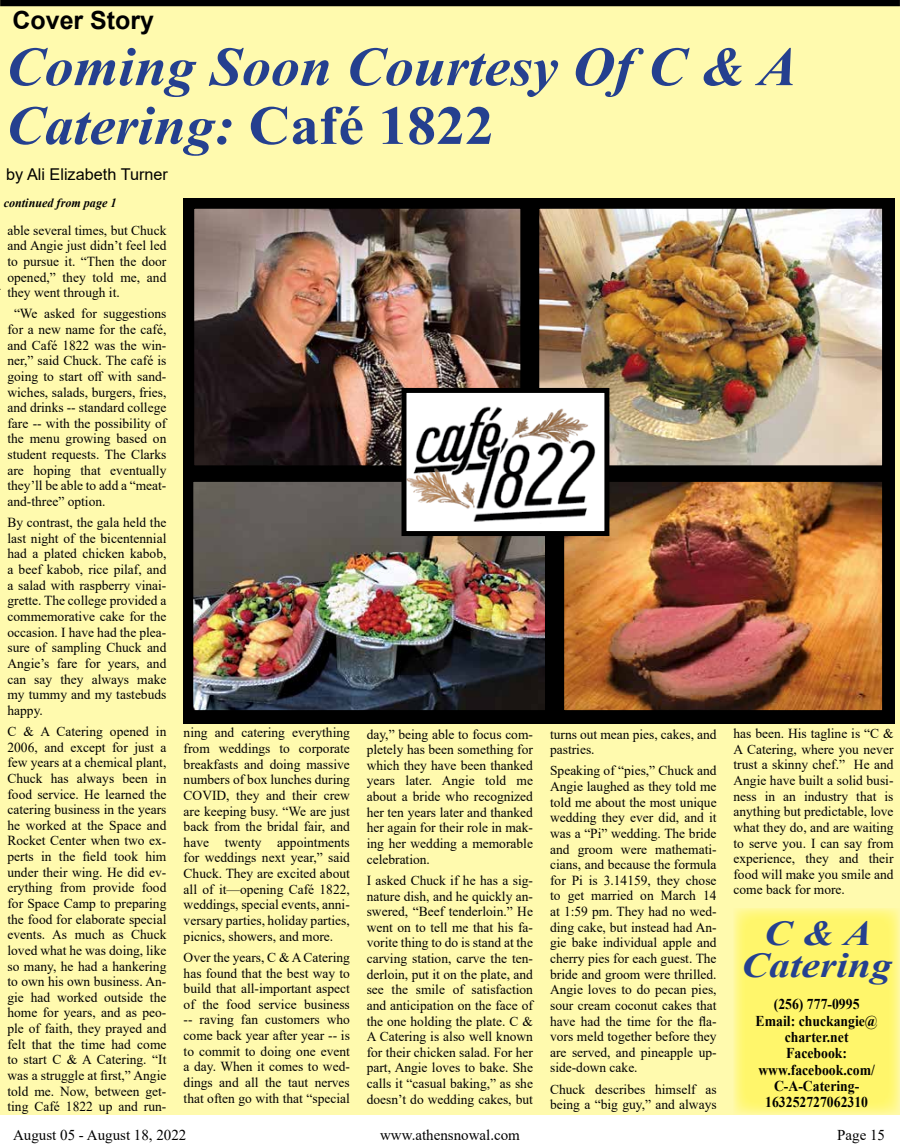
<style>
.page{position:relative;width:900px;height:1148px;background:#fff}
.page>*{position:absolute;margin:0;border:0;box-sizing:border-box;transform-origin:0 0}
.t1{font:italic 700 55px/58.8px "Times New Roman";color:#25408f;scale:1.05 1}
.t2{font:italic 700 35px/32.1px "Times New Roman";color:#25408f;text-align:center;scale:1.19 1}
.t3{font:700 25px "Arial";color:#000}
.t4{font:16.25px "Arial";color:#000}
.t5{font:700 15px/16.2px "Times New Roman";color:#000;text-align:center;scale:.91 1}
.t6{font:15px "Times New Roman";color:#000}
.t7{font:13.75px/15.6px "Times New Roman";color:#000;text-align:justify}
.t8{font:italic 700 12.5px "Times New Roman";color:#000}
.s1{font-style:normal}
</style>
<div class="page">
<div style="left:0;top:1px;width:900px;height:1113px;background:#fffaae"></div>
<svg style="left:734px;top:908px;width:166px;height:206px;fill:#fff66b"></svg>
<div style="left:0;top:0;width:900px;height:6px;background:#000"></div>
<div style="left:183px;top:198px;width:712px;height:525px;background:#000"></div>
<img style="left:565px;top:482px;width:317px;height:227px">
<div style="left:562px;top:479px;width:323px;height:233px;border:2px solid #000"></div>
<img style="left:540px;top:209px;width:342px;height:256px">
<div style="left:537px;top:206px;width:348px;height:262px;border:2px solid #000"></div>
<img style="left:194px;top:482px;width:351px;height:227px">
<div style="left:191px;top:479px;width:357px;height:233px;border:2px solid #000"></div>
<img style="left:195px;top:209px;width:325px;height:256px">
<div style="left:192px;top:206px;width:331px;height:262px;border:2px solid #000"></div>
<svg style="left:399px;top:385px;width:213px;height:153px"></svg>
<h3 class="t3" style="left:12px;top:3px;width:143px">Cover Story</h3>
<h1 class="t1" style="left:6px;top:36px;width:754px">Coming Soon Courtesy Of C &amp; A<br>Catering: <span class="s1">Café 1822</span></h1>
<p class="t4" style="left:6px;top:163px;width:163px">by Ali Elizabeth Turner</p>
<p class="t8" style="left:4px;top:194px;width:114px">continued from page 1</p>
<p class="t7" style="left:8px;top:222px;width:160px">able several times, but Chuck and Angie just didn’t feel led to pursue it. “Then the door opened,” they told me, and they went through it.</p>
<p class="t7" style="left:8px;top:305px;width:160px;text-indent:7px">“We asked for suggestions for a new name for the café, and Café 1822 was the win&shy;ner,” said Chuck. The café is going to start off with sand&shy;wiches, salads, burgers, fries, and drinks -- standard college fare -- with the possibility of the menu growing based on student requests. The Clarks are hoping that eventually they’ll be able to add a “meat&shy;and-three” option.</p>
<p class="t7" style="left:8px;top:514px;width:160px">By contrast, the gala held the last night of the bicentennial had a plated chicken kabob, a beef kabob, rice pilaf, and a salad with raspberry vinai&shy;grette. The college provided a commemorative cake for the occasion. I have had the plea&shy;sure of sampling Chuck and Angie’s fare for years, and can say they always make my tummy and my tastebuds happy.</p>
<p class="t7" style="left:8px;top:723px;width:160px">C &amp; A Catering opened in 2006, and except for just a few years at a chemical plant, Chuck has always been in food service. He learned the catering business in the years he worked at the Space and Rocket Center when two ex&shy;perts in the field took him under their wing. He did ev&shy;erything from provide food for Space Camp to preparing the food for elaborate special events. As much as Chuck loved what he was doing, like so many, he had a hankering to own his own business. An&shy;gie had worked outside the home for years, and as peo&shy;ple of faith, they prayed and felt that the time had come to start C &amp; A Catering. “It was a struggle at first,” Angie told me. Now, between get&shy;ting Café 1822 up and run-</p>
<p class="t7" style="left:550px;top:725px;width:168px">turns out mean pies, cakes, and pastries.</p>
<p class="t7" style="left:184px;top:724px;width:168px">ning and catering everything from weddings to corporate breakfasts and doing massive numbers of box lunches during COVID, they and their crew are keeping busy. “We are just back from the bridal fair, and have twenty appointments for weddings next year,” said Chuck. They are excited about all of it—opening Café 1822, weddings, special events, anni&shy;versary parties, holiday parties, picnics, showers, and more.</p>
<p class="t7" style="left:184px;top:949px;width:168px">Over the years, C &amp; A Catering has found that the best way to build that all-important aspect of the food service business -- raving fan customers who come back year after year -- is to commit to doing one event a day. When it comes to wed&shy;dings and all the taut nerves that often go with that “special</p>
<p class="t7" style="left:733px;top:725px;width:162px">has been. His tagline is “C &amp; A Catering, where you never trust a skinny chef.” He and Angie have built a solid busi&shy;ness in an industry that is anything but predictable, love what they do, and are waiting to serve you. I can say from experience, they and their food will make you smile and come back for more.</p>
<h2 class="t2" style="left:741px;top:916px;width:128px">C &amp; A<br>Catering</h2>
<p class="t5" style="left:756px;top:995px;width:136px">(256) 777-0995<br>Email: chuckangie@ charter.net<br>Facebook: www.facebook.com/<br>C-A-Catering-<br>163252727062310</p>
<p class="t7" style="left:367px;top:725px;width:168px">day,” being able to focus com&shy;pletely has been something for which they have been thanked years later. Angie told me about a bride who recognized her ten years later and thanked her again for their role in mak&shy;ing her wedding a memorable celebration.</p>
<p class="t7" style="left:367px;top:872px;width:168px">I asked Chuck if he has a sig&shy;nature dish, and he quickly an&shy;swered, “Beef tenderloin.” He went on to tell me that his fa&shy;vorite thing to do is stand at the carving station, carve the ten&shy;derloin, put it on the plate, and see the smile of satisfaction and anticipation on the face of the one holding the plate. C &amp; A Catering is also well known for their chicken salad. For her part, Angie loves to bake. She calls it “casual baking,” as she doesn’t do wedding cakes, but</p>
<p class="t7" style="left:550px;top:762px;width:168px">Speaking of “pies,” Chuck and Angie laughed as they told me told me about the most unique wedding they ever did, and it was a “Pi” wedding. The bride and groom were mathemati&shy;cians, and because the formula for Pi is 3.14159, they chose to get married on March 14 at 1:59 pm. They had no wed&shy;ding cake, but instead had An&shy;gie bake individual apple and cherry pies for each guest. The bride and groom were thrilled.<br>Angie loves to do pecan pies, sour cream coconut cakes that have had the time for the fla&shy;vors meld together before they are served, and pineapple up&shy;side-down cake.</p>
<p class="t7" style="left:550px;top:1080px;width:168px">Chuck describes himself as being a “big guy,” and always</p>
<p class="t6" style="left:13px;top:1124px;width:175px">August 05 - August 18, 2022</p>
<p class="t6" style="left:380px;top:1124px;width:141px">www.athensnowal.com</p>
<p class="t6" style="left:837px;top:1124px;width:49px">Page 15</p>
</div>
